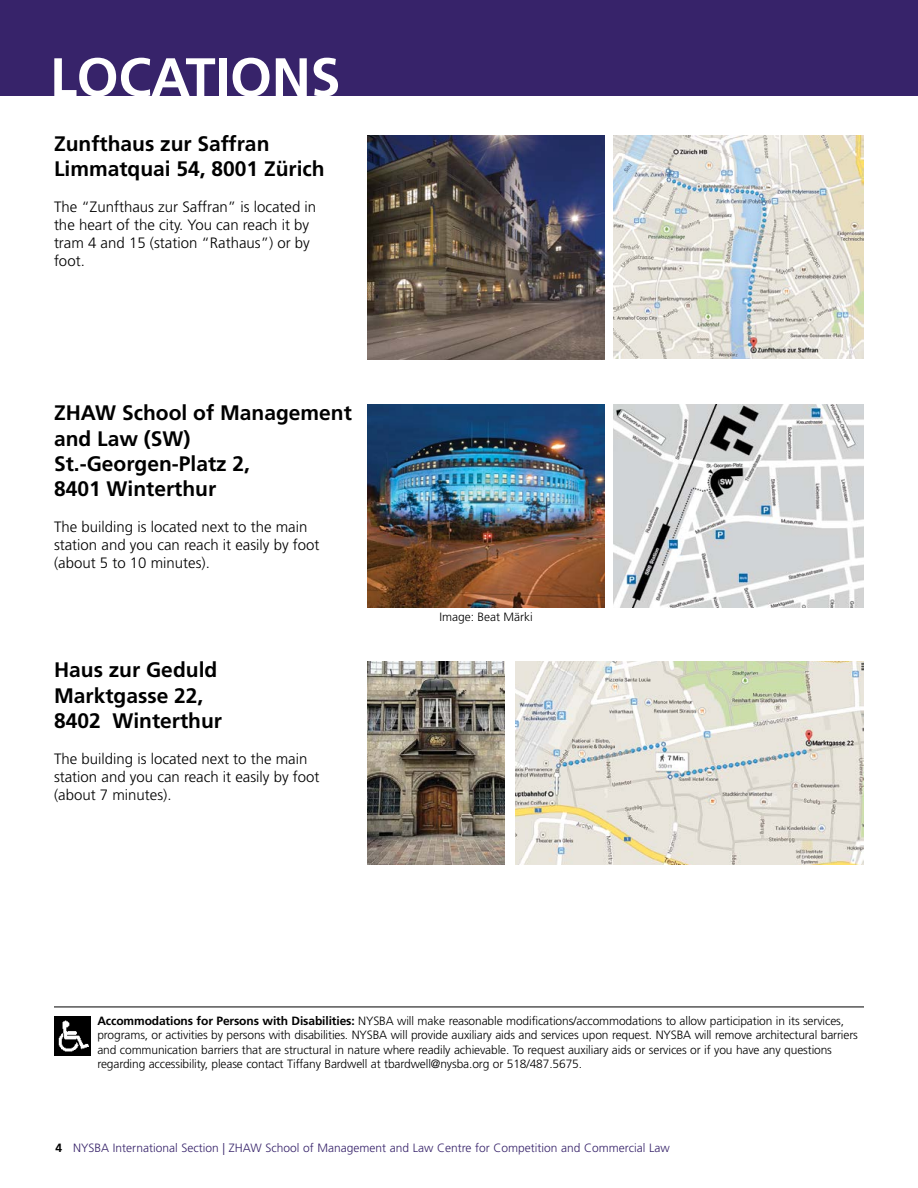
<style>
.page{position:relative;width:918px;height:1188px;background:#fff}
.page>*{position:absolute;margin:0;border:0;box-sizing:border-box;transform-origin:0 0}
.t1{font:700 54px "Frutiger";letter-spacing:-.005em;color:#fff}
.t2{font:700 21px/25.2px "Frutiger";color:#000}
.t3{font:300 15px/18px "Frutiger";color:#000}
.t4{font:300 12px/14.4px "Frutiger";letter-spacing:-.01em;color:#000}
.t5{font:300 12px "Frutiger";color:#37236a}
.s1{font-weight:700}
.s2{font-weight:700;color:#000}
</style>
<div class="page">
<div style="left:0;top:0;width:918px;height:95px;background:#37236a"></div>
<img style="left:613px;top:405px;width:251px;height:203px">
<img style="left:515px;top:662px;width:349px;height:203px">
<img style="left:613px;top:135px;width:251px;height:224px">
<div style="left:54px;top:1016px;width:37px;height:40px;background:#000"></div>
<img style="left:58px;top:1020px;width:31px;height:32px">
<hr style="left:54px;top:1007px;width:810px;height:1px;background:#000">
<img style="left:367px;top:135px;width:238px;height:224px">
<img style="left:367px;top:405px;width:238px;height:203px">
<img style="left:367px;top:662px;width:137px;height:203px">
<h1 class="t1" style="left:50px;top:46px;width:292px">LOCATIONS</h1>
<h2 class="t2" style="left:54px;top:131px;width:272px">Zunfthaus zur Saffran<br>Limmatquai 54, 8001 Zürich</h2>
<p class="t3" style="left:54px;top:198px;width:264px">The “Zunfthaus zur Saffran” is located in the heart of the city. You can reach it by tram 4 and 15 (station “Rathaus”) or by foot.</p>
<h2 class="t2" style="left:54px;top:401px;width:299px">ZHAW School of Management and Law (SW)<br>St.-Georgen-Platz 2,<br>8401 Winterthur</h2>
<p class="t3" style="left:54px;top:518px;width:267px">The building is located next to the main station and you can reach it easily by foot (about 5 to 10 minutes).</p>
<h2 class="t2" style="left:54px;top:658px;width:170px">Haus zur Geduld<br>Marktgasse 22,<br>8402 Winterthur</h2>
<p class="t3" style="left:54px;top:750px;width:267px">The building is located next to the main station and you can reach it easily by foot (about 7 minutes).</p>
<p class="t4" style="left:439px;top:610px;width:95px">Image: Beat Märki</p>
<p class="t4" style="left:97px;top:1014px;width:762px"><span class="s1">Accommodations for Persons with Disabilities:</span> NYSBA will make reasonable modifications/accommodations to allow participation in its services, programs, or activities by persons with disabilities. NYSBA will provide auxiliary aids and services upon request. NYSBA will remove architectural barriers and communication barriers that are structural in nature where readily achievable. To request auxiliary aids or services or if you have any questions regarding accessibility, please contact Tiffany Bardwell at tbardwell@nysba.org or 518/487.5675.</p>
<p class="t5" style="left:56px;top:1141px;width:616px"><span class="s2">4</span> NYSBA International Section | ZHAW School of Management and Law Centre for Competition and Commercial Law</p>
</div>
